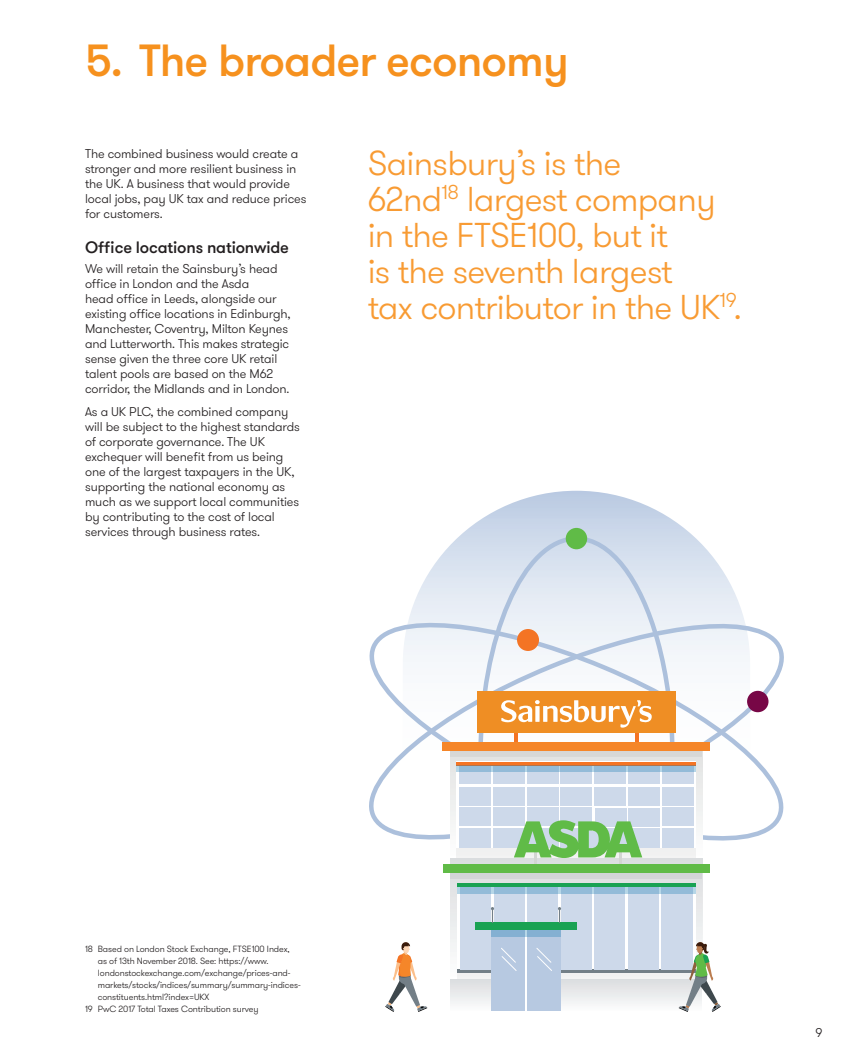
<style>
.page{position:relative;width:851px;height:1063px;background:#fff}
.page>*{position:absolute;margin:0;border:0;box-sizing:border-box;transform-origin:0 0}
.t1{font:500 45px "GT Walsheim Pro";letter-spacing:-.02em;color:#f6911e}
._32_Big-number_text{font:300 34.5px/36px "GT Walsheim Pro";letter-spacing:-.02em;color:#f89b33}
._05_Heading1{font:500 16.5px "GT Walsheim Pro";letter-spacing:-.01em;color:#231f20}
._11_Body-text{font:300 12.75px/15px "GT Walsheim Pro";letter-spacing:-.01em;color:#231f20}
._15_Footnotes{font:300 9px/12px "GT Walsheim Pro";letter-spacing:-.01em;color:#231f20}
</style>
<div class="page">
<svg style="left:413px;top:491px;width:327px;height:114px"></svg>
<svg style="left:476px;top:534px;width:201px;height:79px;background:#d9e2ef"></svg>
<svg style="left:369px;top:613px;width:415px;height:228px"></svg>
<div style="left:747px;top:691px;width:21px;height:21px;background:#770746;border-radius:50%"></div>
<div style="left:565px;top:528px;width:22px;height:21px;background:#60bb47;border-radius:50%"></div>
<div style="left:517px;top:629px;width:22px;height:22px;background:#f47424;border-radius:50%"></div>
<svg style="left:385px;top:942px;width:42px;height:70px"></svg>
<div style="left:450px;top:858px;width:252px;height:118px;background:#dcdfe1"></div>
<svg style="left:450px;top:751px;width:252px;height:107px"></svg>
<svg style="left:457px;top:771px;width:238px;height:77px"></svg>
<div style="left:457px;top:848px;width:238px;height:10px;background:#f1f1f1"></div>
<div style="left:451px;top:751px;width:251px;height:6px;background:#d7d8d7"></div>
<div style="left:527px;top:808px;width:31px;height:18px;background:#cdd9ea"></div>
<div style="left:493px;top:808px;width:31px;height:18px;background:#cdd9ea"></div>
<div style="left:493px;top:787px;width:31px;height:18px;background:#cdd9ea"></div>
<div style="left:561px;top:808px;width:31px;height:18px;background:#cdd9ea"></div>
<div style="left:628px;top:787px;width:31px;height:18px;background:#cdd9ea"></div>
<div style="left:594px;top:808px;width:32px;height:19px;background:#cdd9ea"></div>
<div style="left:594px;top:765px;width:31px;height:19px;background:#cdd9ea"></div>
<div style="left:628px;top:808px;width:32px;height:19px;background:#cdd9ea"></div>
<div style="left:628px;top:765px;width:31px;height:19px;background:#cdd9ea"></div>
<div style="left:561px;top:787px;width:31px;height:18px;background:#cdd9ea"></div>
<div style="left:594px;top:787px;width:31px;height:18px;background:#cdd9ea"></div>
<div style="left:561px;top:765px;width:31px;height:19px;background:#cdd9ea"></div>
<div style="left:493px;top:765px;width:31px;height:19px;background:#cdd9ea"></div>
<div style="left:527px;top:765px;width:31px;height:19px;background:#cdd9ea"></div>
<div style="left:527px;top:787px;width:31px;height:18px;background:#cdd9ea"></div>
<div style="left:459px;top:787px;width:32px;height:18px;background:#cdd9ea"></div>
<div style="left:459px;top:808px;width:32px;height:18px;background:#cdd9ea"></div>
<div style="left:459px;top:828px;width:32px;height:20px;background:#cdd9ea"></div>
<div style="left:459px;top:765px;width:32px;height:19px;background:#cdd9ea"></div>
<div style="left:661px;top:828px;width:32px;height:20px;background:#cdd9ea"></div>
<div style="left:493px;top:828px;width:31px;height:20px;background:#cdd9ea"></div>
<div style="left:661px;top:765px;width:32px;height:19px;background:#cdd9ea"></div>
<div style="left:661px;top:787px;width:32px;height:18px;background:#cdd9ea"></div>
<div style="left:628px;top:828px;width:32px;height:20px;background:#cdd9ea"></div>
<div style="left:661px;top:808px;width:32px;height:18px;background:#cdd9ea"></div>
<hr style="left:457px;top:762px;width:238px;height:3px;background:#f47424">
<div style="left:457px;top:765px;width:238px;height:6px;background:#93bbd8"></div>
<div style="left:443px;top:743px;width:266px;height:8px;background:#f58629"></div>
<hr style="left:514px;top:721px;width:3px;height:21px;background:#f47424">
<hr style="left:635px;top:721px;width:4px;height:21px;background:#f47424">
<div style="left:477px;top:691px;width:198px;height:42px;background:#ef8e24"></div>
<svg style="left:501px;top:700px;width:150px;height:28px"></svg>
<div style="left:450px;top:979px;width:251px;height:32px;background:linear-gradient(to bottom,#dadcdf,#fafbfc)"></div>
<hr style="left:619px;top:852px;width:3px;height:15px;background:#d3d5d3">
<hr style="left:533px;top:852px;width:3px;height:15px;background:#d3d5d3">
<svg style="left:513px;top:820px;width:129px;height:38px"></svg>
<svg style="left:450px;top:883px;width:251px;height:93px"></svg>
<div style="left:450px;top:873px;width:251px;height:6px;background:#d3d5d7"></div>
<svg style="left:457px;top:893px;width:238px;height:77px"></svg>
<div style="left:443px;top:864px;width:266px;height:9px;background:#60bb47"></div>
<hr style="left:457px;top:970px;width:238px;height:3px;background:#737f87">
<div style="left:457px;top:973px;width:238px;height:6px;background:#f1f1f1"></div>
<div style="left:527px;top:887px;width:31px;height:83px;background:#cdd9ea"></div>
<div style="left:493px;top:887px;width:31px;height:83px;background:#cdd9ea"></div>
<div style="left:460px;top:887px;width:31px;height:83px;background:#cdd9ea"></div>
<div style="left:560px;top:887px;width:31px;height:83px;background:#cdd9ea"></div>
<div style="left:627px;top:887px;width:31px;height:83px;background:#cdd9ea"></div>
<div style="left:594px;top:887px;width:31px;height:83px;background:#cdd9ea"></div>
<div style="left:661px;top:887px;width:32px;height:83px;background:#cdd9ea"></div>
<hr style="left:524px;top:927px;width:3px;height:84px;background:#fff">
<div style="left:527px;top:927px;width:33px;height:84px;background:#b7c9e1"></div>
<div style="left:491px;top:927px;width:34px;height:84px;background:#b7c9e1"></div>
<hr style="left:457px;top:884px;width:238px;height:3px;background:#19a253">
<div style="left:475px;top:923px;width:101px;height:7px;background:#19a253"></div>
<svg style="left:457px;top:887px;width:238px;height:6px"></svg>
<div style="left:491px;top:930px;width:69px;height:6px;background:#84b0d2"></div>
<svg style="left:558px;top:907px;width:3px;height:16px"></svg>
<svg style="left:491px;top:907px;width:3px;height:16px"></svg>
<svg style="left:536px;top:948px;width:16px;height:23px"></svg>
<svg style="left:501px;top:948px;width:16px;height:23px"></svg>
<svg style="left:678px;top:942px;width:42px;height:70px"></svg>
<p class="t1" style="left:85px;top:32px;width:485px">5. The broader economy</p>
<p class="_11_Body-text" style="left:85px;top:147px;width:223px">The combined business would create a stronger and more resilient business in the UK. A business that would provide local jobs, pay UK tax and reduce prices for customers.</p>
<p class="_05_Heading1" style="left:85px;top:237px;width:205px">Office locations nationwide</p>
<p class="_11_Body-text" style="left:85px;top:261px;width:207px">We will retain the Sainsbury’s head office in London and the Asda<br>head office in Leeds, alongside our existing office locations in Edinburgh, Manchester, Coventry, Milton Keynes and Lutterworth. This makes strategic sense given the three core UK retail talent pools are based on the M62 corridor, the Midlands and in London.</p>
<p class="_11_Body-text" style="left:85px;top:405px;width:216px">As a UK PLC, the combined company will be subject to the highest standards of corporate governance. The UK exchequer will benefit from us being one of the largest taxpayers in the UK, supporting the national economy as much as we support local communities by contributing to the cost of local services through business rates.</p>
<p class="_32_Big-number_text" style="left:367px;top:146px;width:375px">Sainsbury’s is the<br>62nd<sup>18</sup> largest company in the FTSE100, but it<br>is the seventh largest<br>tax contributor in the UK<sup>19</sup>.</p>
<p class="_15_Footnotes" style="left:98px;top:943px;width:204px;text-indent:-13px">18 Based on London Stock Exchange, FTSE100 Index, as of 13th November 2018. See: https://www. londonstockexchange.com/exchange/prices-and&shy;markets/stocks/indices/summary/summary-indices&shy;constituents.html?index=UKX</p>
<p class="_15_Footnotes" style="left:85px;top:1003px;width:175px">19 PwC 2017 Total Taxes Contribution survey</p>
<p class="_11_Body-text" style="left:815px;top:1026px;width:8px">9</p>
</div>
